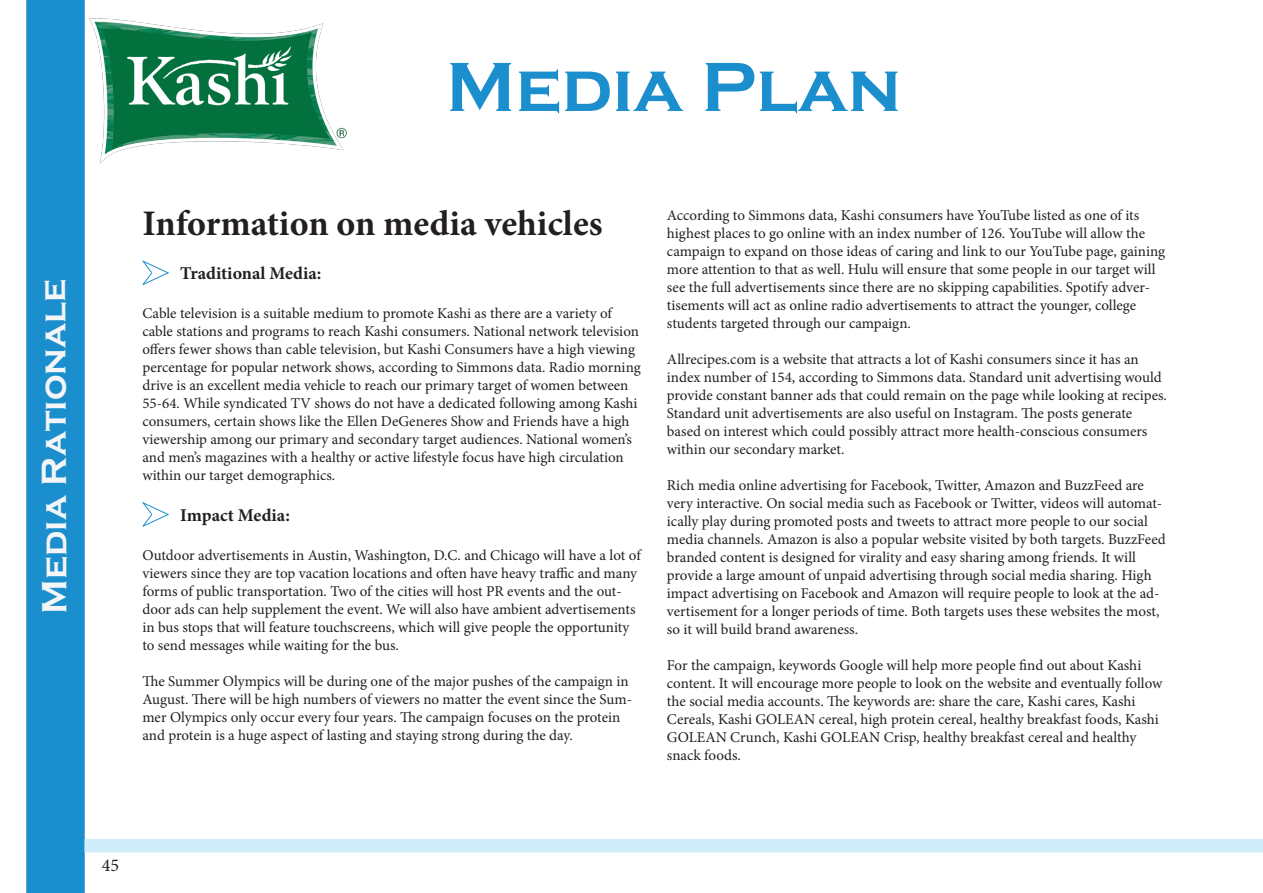
<style>
.page{position:relative;width:1263px;height:893px;background:#fff}
.page>*{position:absolute;margin:0;border:0;box-sizing:border-box;transform-origin:0 0}
.t1{font:700 72px "Copperplate Gothic";color:#1b8ece}
.t2{font:700 36px "Minion Pro";color:#231f20}
.t3{font:700 36px "Copperplate Gothic";letter-spacing:-.005em;color:#f4f5f6}
.t4{font:700 18px "Minion Pro";color:#231f20}
.t5{font:18px "Minion Pro";color:#231f20}
.t6{font:15px/18px "Minion Pro";color:#231f20}
</style>
<div class="page">
<div style="left:26px;top:0;width:59px;height:893px;border:30px solid #1b8ece"></div>
<div style="left:84px;top:839px;width:1179px;height:13px;background:#cfedfa"></div>
<img style="left:84px;top:14px;width:263px;height:152px">
<svg style="left:142px;top:260px;width:27px;height:25px"></svg>
<svg style="left:142px;top:502px;width:27px;height:25px"></svg>
<p class="t3" style="left:34px;top:614px;width:337px;rotate:-90deg">Media Rationale</p>
<p class="t1" style="left:446px;top:47px;width:457px">Media Plan</p>
<p class="t2" style="left:142px;top:198px;width:462px">Information on media vehicles</p>
<p class="t4" style="left:180px;top:260px;width:143px">Traditional Media:</p>
<p class="t6" style="left:142px;top:305px;width:500px">Cable television is a suitable medium to promote Kashi as there are a variety of cable stations and programs to reach Kashi consumers. National network television offers fewer shows than cable television, but Kashi Consumers have a high viewing percentage for popular network shows, according to Simmons data. Radio morning drive is an excellent media vehicle to reach our primary target of women between 55-64. While syndicated TV shows do not have a dedicated following among Kashi consumers, certain shows like the Ellen DeGeneres Show and Friends have a high viewership among our primary and secondary target audiences. National women’s and men’s magazines with a healthy or active lifestyle focus have high circulation within our target demographics.</p>
<p class="t4" style="left:180px;top:502px;width:111px">Impact Media:</p>
<p class="t6" style="left:142px;top:546px;width:500px">Outdoor advertisements in Austin, Washington, D.C. and Chicago will have a lot of viewers since they are top vacation locations and often have heavy traffic and many forms of public transportation. Two of the cities will host PR events and the out&shy;door ads can help supplement the event. We will also have ambient advertisements in bus stops that will feature touchscreens, which will give people the opportunity to send messages while waiting for the bus.</p>
<p class="t6" style="left:142px;top:672px;width:491px">The Summer Olympics will be during one of the major pushes of the campaign in August. There will be high numbers of viewers no matter the event since the Sum&shy;mer Olympics only occur every four years. The campaign focuses on the protein and protein is a huge aspect of lasting and staying strong during the day.</p>
<p class="t6" style="left:667px;top:206px;width:500px">According to Simmons data, Kashi consumers have YouTube listed as one of its highest places to go online with an index number of 126. YouTube will allow the campaign to expand on those ideas of caring and link to our YouTube page, gaining more attention to that as well. Hulu will ensure that some people in our target will see the full advertisements since there are no skipping capabilities. Spotify adver&shy;tisements will act as online radio advertisements to attract the younger, college students targeted through our campaign.</p>
<p class="t6" style="left:667px;top:350px;width:502px">Allrecipes.com is a website that attracts a lot of Kashi consumers since it has an index number of 154, according to Simmons data. Standard unit advertising would provide constant banner ads that could remain on the page while looking at recipes.<br>Standard unit advertisements are also useful on Instagram. The posts generate based on interest which could possibly attract more health-conscious consumers within our secondary market.</p>
<p class="t6" style="left:667px;top:476px;width:500px">Rich media online advertising for Facebook, Twitter, Amazon and BuzzFeed are very interactive. On social media such as Facebook or Twitter, videos will automat&shy;ically play during promoted posts and tweets to attract more people to our social media channels. Amazon is also a popular website visited by both targets. BuzzFeed branded content is designed for virality and easy sharing among friends. It will provide a large amount of unpaid advertising through social media sharing. High impact advertising on Facebook and Amazon will require people to look at the ad&shy;vertisement for a longer periods of time. Both targets uses these websites the most, so it will build brand awareness.</p>
<p class="t6" style="left:667px;top:656px;width:497px">For the campaign, keywords Google will help more people find out about Kashi content. It will encourage more people to look on the website and eventually follow the social media accounts. The keywords are: share the care, Kashi cares, Kashi Cereals, Kashi GOLEAN cereal, high protein cereal, healthy breakfast foods, Kashi GOLEAN Crunch, Kashi GOLEAN Crisp, healthy breakfast cereal and healthy snack foods.</p>
<p class="t5" style="left:102px;top:853px;width:19px">45</p>
</div>
